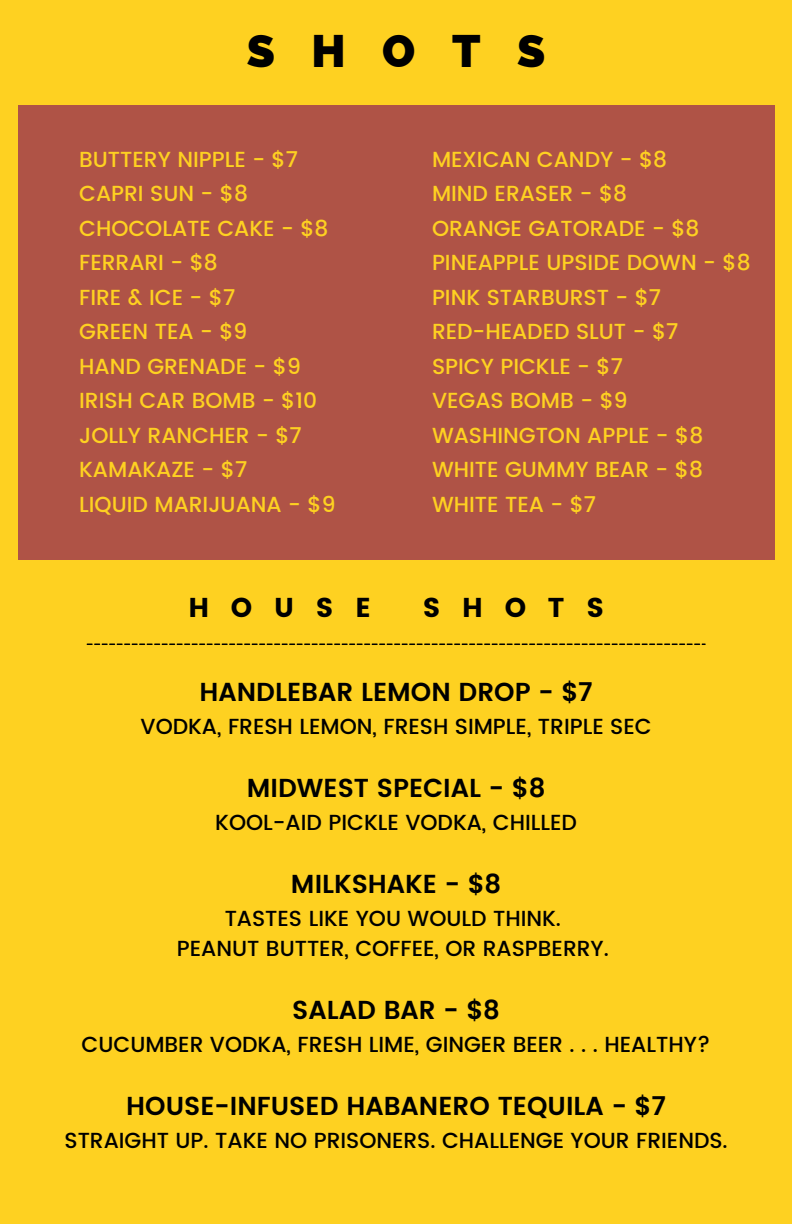
<style>
.page{position:relative;width:792px;height:1224px;background:#fed121}
.page>*{position:absolute;margin:0;border:0;box-sizing:border-box;transform-origin:0 0}
.t1{font:800 45.6px "Raleway";letter-spacing:.8em;color:#000}
.t2{font:27.2px "Poppins";letter-spacing:.8em;color:#000}
.t3{font:600 26px "Poppins";color:#000}
.t4{font:500 21.8px "Poppins";color:#fed121}
.t5{font:500 21.8px "Poppins";color:#000}
</style>
<div class="page">
<div style="left:18px;top:105px;width:756px;height:455px;background:#af5346"></div>
<svg style="left:87px;top:644px;width:619px;height:1px"></svg>
<h1 class="t1" style="left:247px;top:24px;width:300px">SHOTS</h1>
<p class="t4" style="left:79px;top:146px;width:220px">BUTTERY NIPPLE - $7</p>
<p class="t4" style="left:79px;top:181px;width:170px">CAPRI SUN - $8</p>
<p class="t4" style="left:79px;top:215px;width:251px">CHOCOLATE CAKE - $8</p>
<p class="t4" style="left:79px;top:250px;width:140px">FERRARI - $8</p>
<p class="t4" style="left:79px;top:284px;width:158px">FIRE &amp; ICE - $7</p>
<p class="t4" style="left:79px;top:319px;width:170px">GREEN TEA - $9</p>
<p class="t4" style="left:79px;top:353px;width:223px">HAND GRENADE - $9</p>
<p class="t4" style="left:79px;top:388px;width:239px">IRISH CAR BOMB - $10</p>
<p class="t4" style="left:79px;top:422px;width:224px">JOLLY RANCHER - $7</p>
<p class="t4" style="left:79px;top:457px;width:170px">KAMAKAZE - $7</p>
<p class="t4" style="left:79px;top:491px;width:258px">LIQUID MARIJUANA - $9</p>
<p class="t4" style="left:432px;top:146px;width:237px">MEXICAN CANDY - $8</p>
<p class="t4" style="left:432px;top:181px;width:197px">MIND ERASER - $8</p>
<p class="t4" style="left:432px;top:215px;width:269px">ORANGE GATORADE - $8</p>
<p class="t4" style="left:432px;top:250px;width:320px">PINEAPPLE UPSIDE DOWN - $8</p>
<p class="t4" style="left:432px;top:284px;width:231px">PINK STARBURST - $7</p>
<p class="t4" style="left:432px;top:319px;width:248px">RED-HEADED SLUT - $7</p>
<p class="t4" style="left:432px;top:353px;width:192px">SPICY PICKLE - $7</p>
<p class="t4" style="left:432px;top:388px;width:197px">VEGAS BOMB - $9</p>
<p class="t4" style="left:432px;top:422px;width:273px">WASHINGTON APPLE - $8</p>
<p class="t4" style="left:432px;top:457px;width:272px">WHITE GUMMY BEAR - $8</p>
<p class="t4" style="left:432px;top:491px;width:166px">WHITE TEA - $7</p>
<p class="t2" style="left:188px;top:591px;width:184px">HOUSE</p>
<p class="t2" style="left:423px;top:591px;width:183px">SHOTS</p>
<h2 class="t3" style="left:199px;top:677px;width:395px">HANDLEBAR LEMON DROP - $7</h2>
<p class="t5" style="left:141px;top:714px;width:513px">VODKA, FRESH LEMON, FRESH SIMPLE, TRIPLE SEC</p>
<p class="t3" style="left:247px;top:773px;width:300px">MIDWEST SPECIAL - $8</p>
<p class="t5" style="left:215px;top:810px;width:363px">KOOL-AID PICKLE VODKA, CHILLED</p>
<p class="t3" style="left:291px;top:869px;width:212px">MILKSHAKE - $8</p>
<p class="t5" style="left:225px;top:906px;width:338px">TASTES LIKE YOU WOULD THINK.</p>
<p class="t5" style="left:177px;top:936px;width:433px">PEANUT BUTTER, COFFEE, OR RASPBERRY.</p>
<p class="t3" style="left:292px;top:995px;width:209px">SALAD BAR - $8</p>
<p class="t5" style="left:82px;top:1032px;width:631px">CUCUMBER VODKA, FRESH LIME, GINGER BEER . . . HEALTHY?</p>
<p class="t3" style="left:126px;top:1091px;width:541px">HOUSE-INFUSED HABANERO TEQUILA - $7</p>
<p class="t5" style="left:65px;top:1128px;width:665px">STRAIGHT UP. TAKE NO PRISONERS. CHALLENGE YOUR FRIENDS.</p>
</div>
